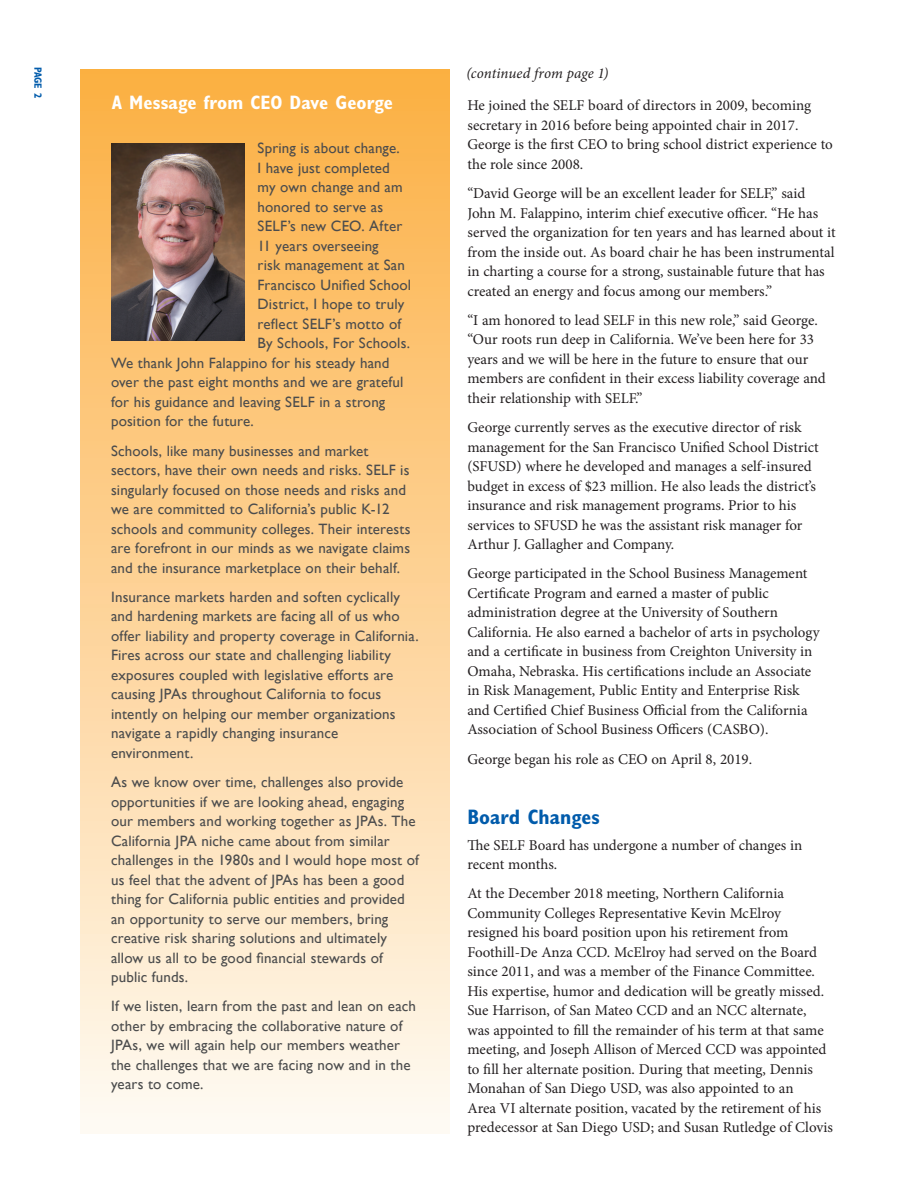
<style>
.page{position:relative;width:918px;height:1188px;background:#fff}
.page>*{position:absolute;margin:0;border:0;box-sizing:border-box;transform-origin:0 0}
.Head_1_Positive{font:700 condensed 21px "Gill Sans Std";color:#015bab}
.Head_1_Reverse{font:700 condensed 19.5px "Gill Sans Std";color:#fff}
.body_text{font:15px/19.5px "Minion Pro";color:#231f20}
.letter_body_text{font:15px/19.5px "Gill Sans";letter-spacing:.01em;color:#4b4c4d}
.body_text-2{font:italic 15px "Minion Pro";color:#231f20}
.t1{font:700 condensed 10.5px "Gill Sans Std";color:#015bab}
</style>
<div class="page">
<div style="left:81px;top:69px;width:369px;height:1065px;background:linear-gradient(to bottom,#fcaf42,#fff9f1)"></div>
<img style="left:111px;top:143px;width:133px;height:197px">
<p class="t1" style="left:44px;top:67px;width:33px;rotate:90deg">PAGE 2</p>
<p class="body_text-2" style="left:467px;top:62px;width:144px">(continued from page 1)</p>
<p class="Head_1_Reverse" style="left:112px;top:91px;width:283px">A Message from CEO Dave George</p>
<p class="body_text" style="left:467px;top:96px;width:367px">He joined the SELF board of directors in 2009, becoming secretary in 2016 before being appointed chair in 2017.<br>George is the first CEO to bring school district experience to the role since 2008.</p>
<p class="body_text" style="left:467px;top:184px;width:370px">“David George will be an excellent leader for SELF,” said John M. Falappino, interim chief executive officer. “He has served the organization for ten years and has learned about it from the inside out. As board chair he has been instrumental in charting a course for a strong, sustainable future that has created an energy and focus among our members.”</p>
<p class="body_text" style="left:467px;top:310px;width:360px">“I am honored to lead SELF in this new role,” said George. “Our roots run deep in California. We’ve been here for 33 years and we will be here in the future to ensure that our members are confident in their excess liability coverage and their relationship with SELF.”</p>
<p class="body_text" style="left:467px;top:418px;width:353px">George currently serves as the executive director of risk management for the San Francisco Unified School District (SFUSD) where he developed and manages a self-insured budget in excess of $23 million. He also leads the district’s insurance and risk management programs. Prior to his services to SFUSD he was the assistant risk manager for Arthur J. Gallagher and Company.</p>
<p class="body_text" style="left:467px;top:564px;width:354px">George participated in the School Business Management Certificate Program and earned a master of public administration degree at the University of Southern California. He also earned a bachelor of arts in psychology and a certificate in business from Creighton University in Omaha, Nebraska. His certifications include an Associate in Risk Management, Public Entity and Enterprise Risk and Certified Chief Business Official from the California Association of School Business Officers (CASBO).</p>
<p class="body_text" style="left:467px;top:749px;width:286px">George began his role as CEO on April 8, 2019.</p>
<p class="letter_body_text" style="left:258px;top:139px;width:144px">Spring is about change.</p>
<p class="letter_body_text" style="left:258px;top:158px;width:134px">I have just completed</p>
<p class="letter_body_text" style="left:258px;top:178px;width:147px">my own change and am</p>
<p class="letter_body_text" style="left:258px;top:197px;width:127px">honored to serve as</p>
<p class="letter_body_text" style="left:258px;top:217px;width:146px">SELF’s new CEO. After</p>
<p class="letter_body_text" style="left:258px;top:236px;width:123px">11 years overseeing</p>
<p class="letter_body_text" style="left:258px;top:256px;width:149px">risk management at San</p>
<p class="letter_body_text" style="left:258px;top:275px;width:155px">Francisco Unified School</p>
<p class="letter_body_text" style="left:258px;top:295px;width:148px">District, I hope to truly</p>
<p class="letter_body_text" style="left:258px;top:314px;width:145px">reflect SELF’s motto of</p>
<p class="letter_body_text" style="left:258px;top:334px;width:154px">By Schools, For Schools.</p>
<p class="letter_body_text" style="left:111px;top:353px;width:280px">We thank John Falappino for his steady hand</p>
<p class="letter_body_text" style="left:111px;top:373px;width:294px">over the past eight months and we are grateful</p>
<p class="letter_body_text" style="left:111px;top:392px;width:276px">for his guidance and leaving SELF in a strong</p>
<p class="letter_body_text" style="left:111px;top:412px;width:144px">position for the future.</p>
<p class="letter_body_text" style="left:111px;top:441px;width:301px">Schools, like many businesses and market sectors, have their own needs and risks. SELF is singularly focused on those needs and risks and we are committed to California’s public K-12 schools and community colleges. Their interests are forefront in our minds as we navigate claims and the insurance marketplace on their behalf.</p>
<p class="letter_body_text" style="left:111px;top:587px;width:309px">Insurance markets harden and soften cyclically and hardening markets are facing all of us who offer liability and property coverage in California.<br>Fires across our state and challenging liability exposures coupled with legislative efforts are causing JPAs throughout California to focus intently on helping our member organizations navigate a rapidly changing insurance environment.</p>
<p class="letter_body_text" style="left:111px;top:772px;width:309px">As we know over time, challenges also provide opportunities if we are looking ahead, engaging our members and working together as JPAs. The California JPA niche came about from similar challenges in the 1980s and I would hope most of us feel that the advent of JPAs has been a good thing for California public entities and provided an opportunity to serve our members, bring creative risk sharing solutions and ultimately allow us all to be good financial stewards of public funds.</p>
<p class="letter_body_text" style="left:111px;top:997px;width:307px">If we listen, learn from the past and lean on each other by embracing the collaborative nature of JPAs, we will again help our members weather the challenges that we are facing now and in the years to come.</p>
<p class="Head_1_Positive" style="left:467px;top:804px;width:134px">Board Changes</p>
<p class="body_text" style="left:467px;top:835px;width:336px">The SELF Board has undergone a number of changes in recent months.</p>
<p class="body_text" style="left:467px;top:884px;width:367px">At the December 2018 meeting, Northern California Community Colleges Representative Kevin McElroy resigned his board position upon his retirement from Foothill-De Anza CCD. McElroy had served on the Board since 2011, and was a member of the Finance Committee.<br>His expertise, humor and dedication will be greatly missed.<br>Sue Harrison, of San Mateo CCD and an NCC alternate,<br>was appointed to fill the remainder of his term at that same meeting, and Joseph Allison of Merced CCD was appointed to fill her alternate position. During that meeting, Dennis Monahan of San Diego USD, was also appointed to an<br>Area VI alternate position, vacated by the retirement of his predecessor at San Diego USD; and Susan Rutledge of Clovis</p>
</div>
